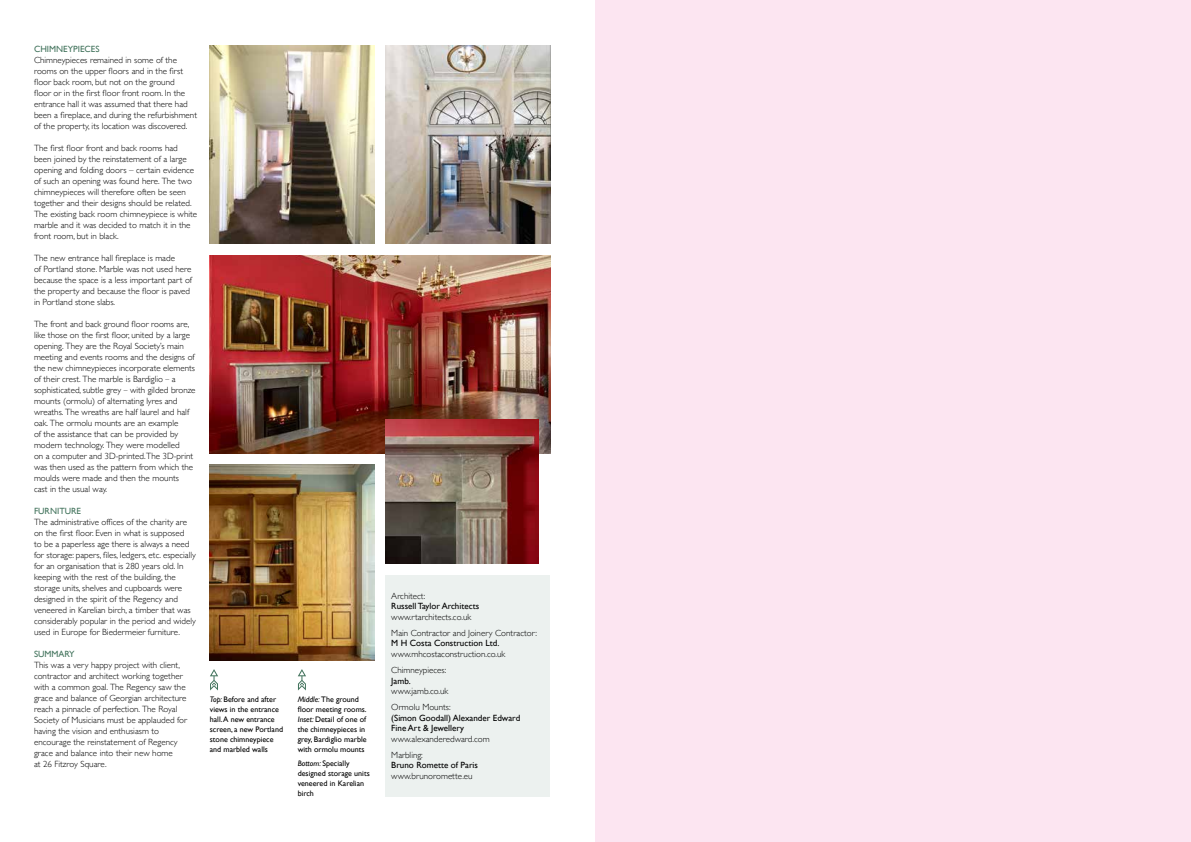
<style>
.page{position:relative;width:1191px;height:842px;background:#fff}
.page>*{position:absolute;margin:0;border:0;box-sizing:border-box;transform-origin:0 0}
.t1{font:300 9px/11px "Gill Sans";color:#000}
.t2{font:9px/10.5px "Gill Sans";color:#000}
.t3{font:9px "Gill Sans";color:#43745d}
.t4{font:8px/10px "Gill Sans";color:#000}
.s1{font-style:italic}
</style>
<div class="page">
<svg style="left:210px;top:669px;width:8px;height:21px"></svg>
<svg style="left:298px;top:669px;width:8px;height:21px"></svg>
<div style="left:595px;top:0;width:596px;height:842px;background:#fce5f1"></div>
<div style="left:386px;top:575px;width:164px;height:222px;background:#ecf1ef"></div>
<img style="left:210px;top:45px;width:164px;height:199px">
<img style="left:210px;top:255px;width:340px;height:199px">
<img style="left:386px;top:45px;width:164px;height:199px">
<img style="left:386px;top:420px;width:153px;height:143px">
<img style="left:210px;top:465px;width:164px;height:195px">
<p class="t3" style="left:34px;top:43px;width:67px">CHIMNEYPIECES</p>
<p class="t1" style="left:34px;top:54px;width:164px">Chimneypieces remained in some of the rooms on the upper floors and in the first floor back room, but not on the ground<br>floor or in the first floor front room. In the entrance hall it was assumed that there had been a fireplace, and during the refurbishment of the property, its location was discovered.</p>
<p class="t1" style="left:34px;top:142px;width:165px">The first floor front and back rooms had been joined by the reinstatement of a large opening and folding doors – certain evidence of such an opening was found here. The two chimneypieces will therefore often be seen together and their designs should be related.<br>The existing back room chimneypiece is white marble and it was decided to match it in the front room, but in black.</p>
<p class="t1" style="left:34px;top:252px;width:160px">The new entrance hall fireplace is made<br>of Portland stone. Marble was not used here because the space is a less important part of the property and because the floor is paved in Portland stone slabs.</p>
<p class="t1" style="left:34px;top:318px;width:163px">The front and back ground floor rooms are, like those on the first floor, united by a large opening. They are the Royal Society’s main meeting and events rooms and the designs of the new chimneypieces incorporate elements of their crest. The marble is Bardiglio – a sophisticated, subtle grey – with gilded bronze mounts (ormolu) of alternating lyres and wreaths. The wreaths are half laurel and half oak. The ormolu mounts are an example<br>of the assistance that can be provided by modern technology. They were modelled<br>on a computer and 3D-printed.The 3D-print was then used as the pattern from which the moulds were made and then the mounts<br>cast in the usual way.</p>
<p class="t3" style="left:34px;top:505px;width:49px">FURNITURE</p>
<p class="t1" style="left:34px;top:516px;width:163px">The administrative offices of the charity are on the first floor. Even in what is supposed<br>to be a paperless age there is always a need for storage: papers, files, ledgers, etc. especially for an organisation that is 280 years old. In keeping with the rest of the building, the storage units, shelves and cupboards were designed in the spirit of the Regency and veneered in Karelian birch, a timber that was considerably popular in the period and widely used in Europe for Biedermeier furniture.</p>
<p class="t3" style="left:34px;top:648px;width:42px">SUMMARY</p>
<p class="t1" style="left:34px;top:659px;width:154px">This was a very happy project with client, contractor and architect working together with a common goal. The Regency saw the grace and balance of Georgian architecture reach a pinnacle of perfection. The Royal Society of Musicians must be applauded for having the vision and enthusiasm to encourage the reinstatement of Regency grace and balance into their new home<br>at 26 Fitzroy Square.</p>
<p class="t4" style="left:210px;top:694px;width:75px"><span class="s1">Top:</span> Before and after views in the entrance hall. A new entrance screen, a new Portland stone chimneypiece and marbled walls</p>
<p class="t4" style="left:298px;top:694px;width:70px"><span class="s1">Middle:</span> The ground floor meeting rooms.<br><span class="s1">Inset:</span> Detail of one of the chimneypieces in grey, Bardiglio marble with ormolu mounts</p>
<p class="t4" style="left:298px;top:759px;width:74px"><span class="s1">Bottom:</span> Specially designed storage units veneered in Karelian birch</p>
<p class="t1" style="left:391px;top:590px;width:35px">Architect:</p>
<p class="t2" style="left:391px;top:601px;width:89px">Russell Taylor Architects</p>
<p class="t1" style="left:391px;top:609px;width:147px;line-height:16.2px">www.rtarchitects.co.uk<br>Main Contractor and Joinery Contractor:</p>
<p class="t2" style="left:391px;top:638px;width:109px">M H Costa Construction Ltd.</p>
<p class="t1" style="left:391px;top:646px;width:115px;line-height:16.2px">www.mhcostaconstruction.co.uk<br>Chimneypieces:</p>
<p class="t2" style="left:391px;top:675px;width:21px">Jamb.</p>
<p class="t1" style="left:391px;top:683px;width:61px;line-height:16.2px">www.jamb.co.uk<br>Ormolu Mounts:</p>
<p class="t2" style="left:391px;top:712px;width:130px">(Simon Goodall) Alexander Edward<br>Fine Art &amp; Jewellery</p>
<p class="t1" style="left:391px;top:731px;width:100px;line-height:16.2px">www.alexanderedward.com<br>Marbling:</p>
<p class="t2" style="left:391px;top:760px;width:88px">Bruno Romette of Paris</p>
<p class="t1" style="left:391px;top:770px;width:83px">www.brunoromette.eu</p>
</div>
